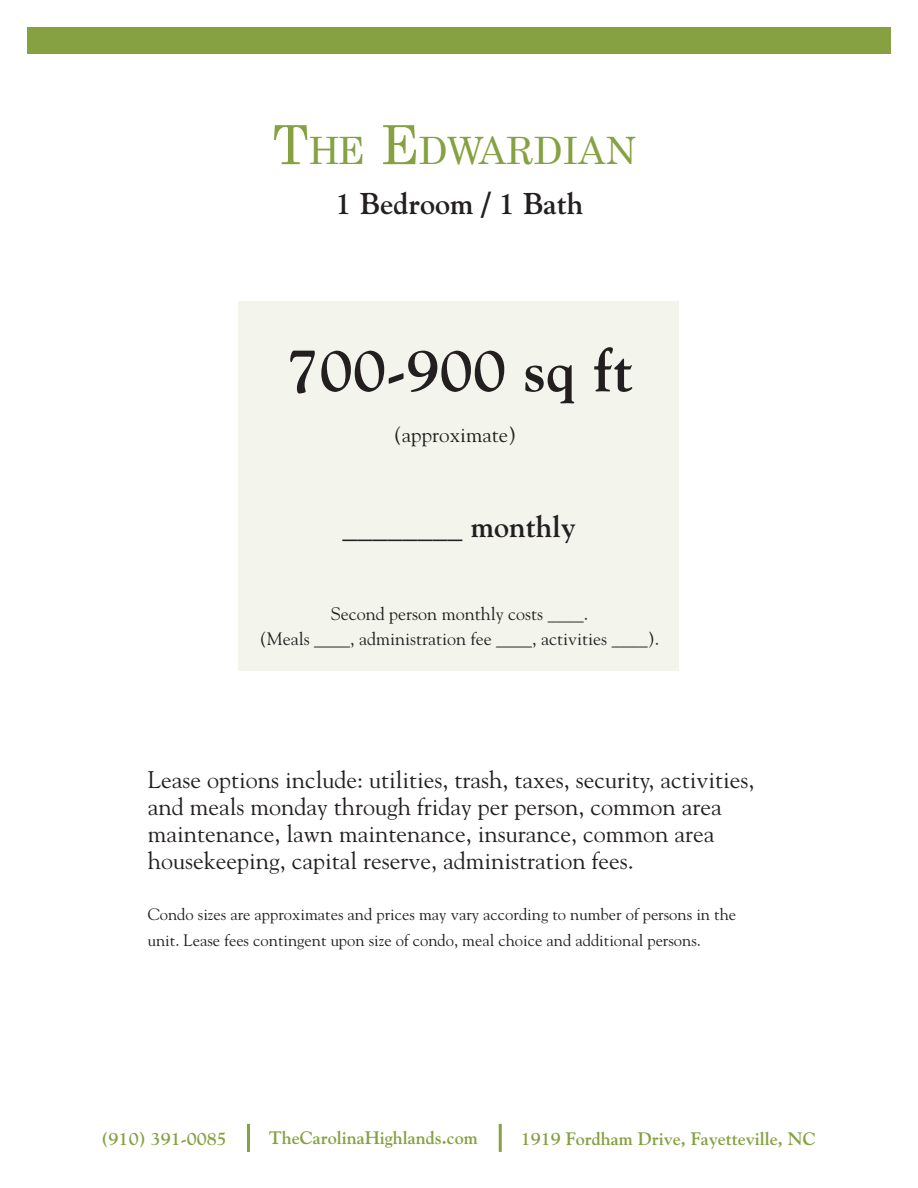
<style>
.page{position:relative;width:918px;height:1188px;background:#fff}
.page>*{position:absolute;margin:0;border:0;box-sizing:border-box;transform-origin:0 0}
.t1{font:700 60px "Goudy";color:#231f20}
.t2{font:37.8px "Century";color:#85a142}
.t3{font:700 30px "Goudy";color:#231f20}
.t4{font:24px/27px "Goudy";color:#231f20}
.t5{font:21px "Goudy";color:#231f20}
.t6{font:18px "Goudy";color:#231f20}
.t7{font:700 18px "Goudy";color:#85a142}
.t8{font:16.5px/25.5px "Goudy";color:#231f20}
.s1{font-size:54px}
</style>
<div class="page">
<div style="left:239px;top:301px;width:440px;height:369px;background:#f3f5ec"></div>
<hr style="left:247px;top:1124px;width:3px;height:28px;background:#85a142">
<hr style="left:499px;top:1124px;width:3px;height:28px;background:#85a142">
<div style="left:27px;top:27px;width:864px;height:27px;background:#85a142"></div>
<p class="t2" style="left:273px;top:119px;width:365px"><span class="s1">T</span>HE <span class="s1">E</span> DWARDIAN</p>
<p class="t3" style="left:335px;top:185px;width:250px">1 Bedroom / 1 Bath</p>
<p class="t1" style="left:286px;top:335px;width:348px">700-900 sq ft</p>
<p class="t5" style="left:394px;top:422px;width:124px">(approximate)</p>
<p class="t3" style="left:343px;top:509px;width:235px">________ monthly</p>
<p class="t6" style="left:331px;top:603px;width:259px">Second person monthly costs ____.</p>
<p class="t6" style="left:260px;top:628px;width:401px">(Meals ____, administration fee ____, activities ____).</p>
<p class="t4" style="left:148px;top:766px;width:608px">Lease options include: utilities, trash, taxes, security, activities, and meals monday through friday per person, common area maintenance, lawn maintenance, insurance, common area housekeeping, capital reserve, administration fees.</p>
<p class="t8" style="left:148px;top:901px;width:590px">Condo sizes are approximates and prices may vary according to number of persons in the unit. Lease fees contingent upon size of condo, meal choice and additional persons.</p>
<p class="t7" style="left:102px;top:1128px;width:127px">(910) 391-0085</p>
<p class="t7" style="left:269px;top:1127px;width:210px">TheCarolinaHighlands.com</p>
<p class="t7" style="left:521px;top:1128px;width:297px">1919 Fordham Drive, Fayetteville, NC</p>
</div>
